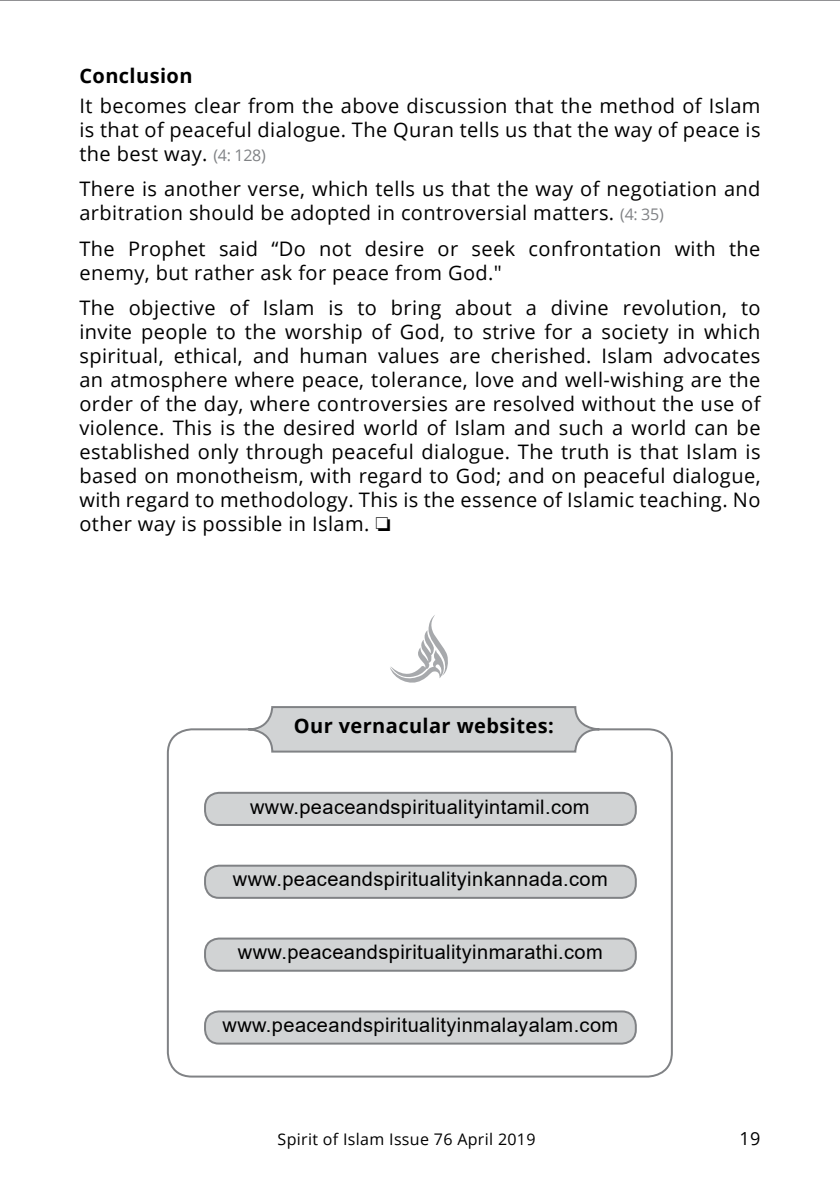
<style>
.page{position:relative;width:840px;height:1191px;background:#fff}
.page>*{position:absolute;margin:0;border:0;box-sizing:border-box;transform-origin:0 0}
.t1{font:20px/24px "Open Sans";letter-spacing:.02em;color:#000;text-align:justify}
.t2{font:20px "Arial";letter-spacing:.02em;color:#000}
.t3{font:700 20px "Open Sans";letter-spacing:.02em;color:#000}
.t4{font:18px "Open Sans";color:#000}
.t5{font:16px "Open Sans";letter-spacing:.02em;color:#000}
.s1{font-size:16px;color:#808285}
</style>
<div class="page">
<hr style="left:0;top:0;width:839px;height:1px;background:#6d6e71">
<div style="left:167px;top:728px;width:505px;height:349px;border:2px solid #808285;border-radius:24px"></div>
<svg style="left:246px;top:706px;width:355px;height:47px;background:#cfd0d2"></svg>
<div style="left:205px;top:865px;width:430px;height:33px;background:#d1d3d4;border-radius:14px"></div>
<div style="left:204px;top:864px;width:432px;height:35px;border:2px solid #808285;border-radius:14px"></div>
<div style="left:205px;top:938px;width:430px;height:32px;background:#d1d3d4;border-radius:14px"></div>
<div style="left:204px;top:937px;width:432px;height:34px;border:2px solid #808285;border-radius:14px"></div>
<div style="left:205px;top:1011px;width:430px;height:32px;background:#d1d3d4;border-radius:14px"></div>
<div style="left:204px;top:1010px;width:432px;height:34px;border:2px solid #808285;border-radius:14px"></div>
<div style="left:205px;top:793px;width:430px;height:32px;background:#d1d3d4;border-radius:14px"></div>
<div style="left:204px;top:792px;width:432px;height:34px;border:2px solid #808285;border-radius:14px"></div>
<svg style="left:390px;top:615px;width:58px;height:68px"></svg>
<p class="t3" style="left:79px;top:62px;width:114px">Conclusion</p>
<p class="t1" style="left:79px;top:93px;width:682px">It becomes clear from the above discussion that the method of Islam is that of peaceful dialogue. The Quran tells us that the way of peace is the best way. <span class="s1">(4: 128)</span></p>
<p class="t1" style="left:79px;top:177px;width:682px">There is another verse, which tells us that the way of negotiation and arbitration should be adopted in controversial matters. <span class="s1">(4: 35)</span></p>
<p class="t1" style="left:79px;top:236px;width:682px">The Prophet said “Do not desire or seek confrontation with the enemy, but rather ask for peace from God."</p>
<p class="t1" style="left:79px;top:295px;width:682px">The objective of Islam is to bring about a divine revolution, to invite people to the worship of God, to strive for a society in which spiritual, ethical, and human values are cherished. Islam advocates an atmosphere where peace, tolerance, love and well-wishing are the order of the day, where controversies are resolved without the use of violence. This is the desired world of Islam and such a world can be established only through peaceful dialogue. The truth is that Islam is based on monotheism, with regard to God; and on peaceful dialogue, with regard to methodology. This is the essence of Islamic teaching. No other way is possible in Islam. □</p>
<p class="t3" style="left:293px;top:711px;width:261px">Our vernacular websites:</p>
<p class="t2" style="left:250px;top:792px;width:341px">www.peaceandspiritualityintamil.com</p>
<p class="t2" style="left:233px;top:865px;width:376px">www.peaceandspiritualityinkannada.com</p>
<p class="t2" style="left:238px;top:938px;width:366px">www.peaceandspiritualityinmarathi.com</p>
<p class="t2" style="left:222px;top:1011px;width:397px">www.peaceandspiritualityinmalayalam.com</p>
<p class="t5" style="left:277px;top:1128px;width:259px">Spirit of Islam Issue 76 April 2019</p>
<p class="t4" style="left:739px;top:1126px;width:22px">19</p>
</div>
